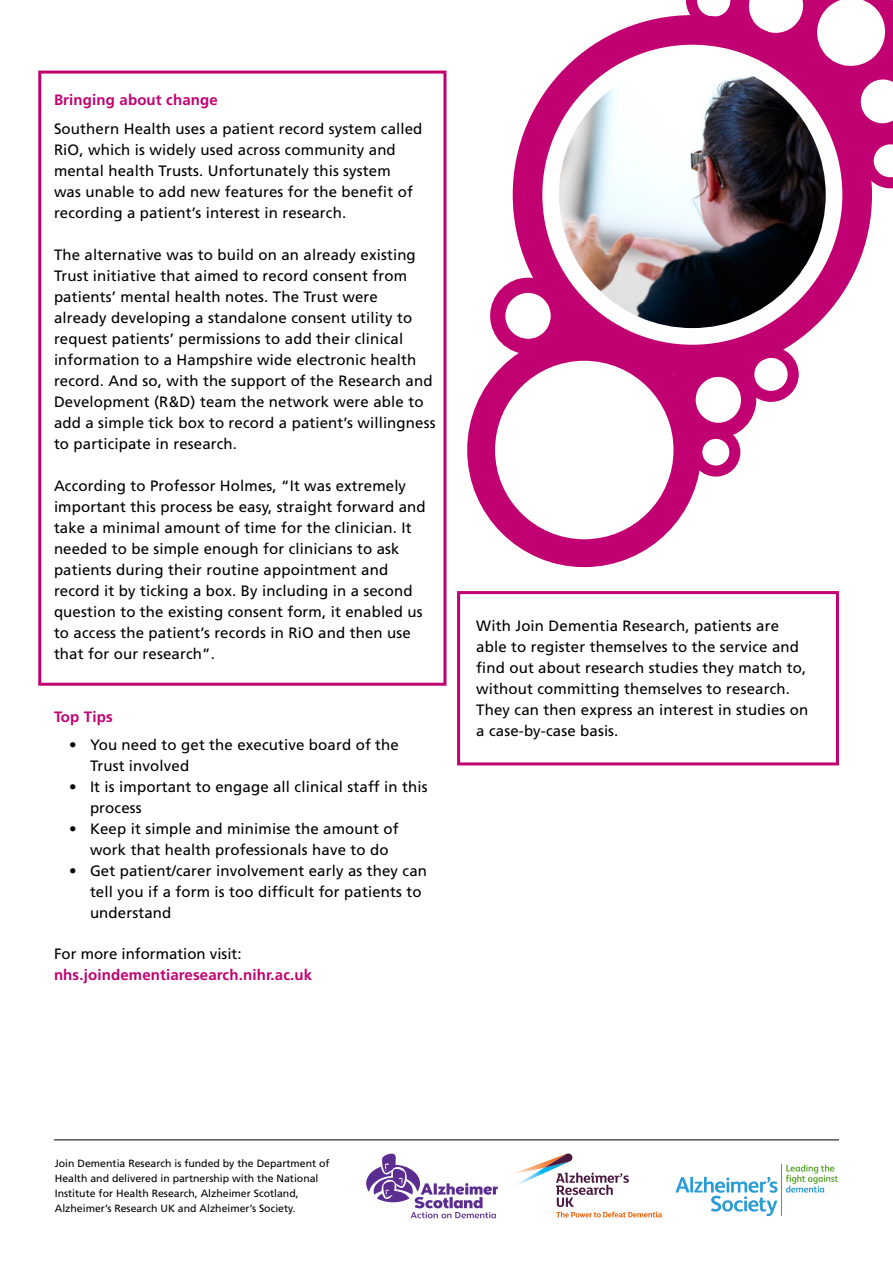
<style>
.page{position:relative;width:893px;height:1263px;background:#fff}
.page>*{position:absolute;margin:0;border:0;box-sizing:border-box;transform-origin:0 0}
.t1{font:15px/21px "Frutiger";letter-spacing:.01em;color:#000}
.t2{font:700 15px "Frutiger";letter-spacing:.01em;color:#c10071}
.t3{font:10.5px/15px "Frutiger";color:#000}
</style>
<div class="page">
<svg style="left:786px;top:1164px;width:52px;height:28px"></svg>
<svg style="left:675px;top:1177px;width:102px;height:39px"></svg>
<hr style="left:781px;top:1165px;width:1px;height:51px;background:#299cd8">
<svg style="left:514px;top:1153px;width:148px;height:64px"></svg>
<hr style="left:54px;top:1139px;width:785px;height:1px;background:#000">
<div style="left:457px;top:591px;width:382px;height:174px;border:3px solid #c10071"></div>
<div style="left:38px;top:71px;width:408px;height:615px;border:3px solid #c10071"></div>
<div style="left:467px;top:333px;width:234px;height:234px;border:28px solid #c10071;border-radius:50%"></div>
<div style="left:513px;top:15px;width:359px;height:359px;border:30px solid #c10071;border-radius:50%"></div>
<img style="left:559px;top:61px;width:267px;height:267px;border-radius:133px">
<svg style="left:490px;top:278px;width:105px;height:76px"></svg>
<svg style="left:669px;top:346px;width:130px;height:131px"></svg>
<svg style="left:686px;top:0;width:207px;height:188px"></svg>
<svg style="left:366px;top:1153px;width:132px;height:65px"></svg>
<p class="t2" style="left:54px;top:91px;width:165px">Bringing about change</p>
<p class="t1" style="left:54px;top:118px;width:370px">Southern Health uses a patient record system called RiO, which is widely used across community and mental health Trusts. Unfortunately this system<br>was unable to add new features for the benefit of recording a patient’s interest in research.</p>
<p class="t1" style="left:54px;top:244px;width:383px">The alternative was to build on an already existing Trust initiative that aimed to record consent from patients’ mental health notes. The Trust were<br>already developing a standalone consent utility to request patients’ permissions to add their clinical information to a Hampshire wide electronic health record. And so, with the support of the Research and Development (R&amp;D) team the network were able to add a simple tick box to record a patient’s willingness to participate in research.</p>
<p class="t1" style="left:54px;top:475px;width:373px">According to Professor Holmes, “It was extremely important this process be easy, straight forward and take a minimal amount of time for the clinician. It needed to be simple enough for clinicians to ask patients during their routine appointment and record it by ticking a box. By including in a second question to the existing consent form, it enabled us to access the patient’s records in RiO and then use that for our research”.</p>
<p class="t2" style="left:54px;top:708px;width:60px">Top Tips</p>
<p class="t1" style="left:90px;top:734px;width:310px;text-indent:-21px">• You need to get the executive board of the<br>Trust involved</p>
<p class="t1" style="left:90px;top:776px;width:339px;text-indent:-21px">• It is important to engage all clinical staff in this process</p>
<p class="t1" style="left:90px;top:818px;width:310px;text-indent:-21px">• Keep it simple and minimise the amount of work that health professionals have to do</p>
<p class="t1" style="left:90px;top:860px;width:339px;text-indent:-21px">• Get patient/carer involvement early as they can tell you if a form is too difficult for patients to understand</p>
<p class="t1" style="left:54px;top:943px;width:189px">For more information visit:</p>
<p class="t2" style="left:54px;top:966px;width:260px">nhs.joindementiaresearch.nihr.ac.uk</p>
<p class="t1" style="left:476px;top:615px;width:333px">With Join Dementia Research, patients are able to register themselves to the service and find out about research studies they match to, without committing themselves to research.<br>They can then express an interest in studies on a case-by-case basis.</p>
<p class="t3" style="left:55px;top:1155px;width:276px">Join Dementia Research is funded by the Department of Health and delivered in partnership with the National Institute for Health Research, Alzheimer Scotland, Alzheimer’s Research UK and Alzheimer’s Society.</p>
</div>
